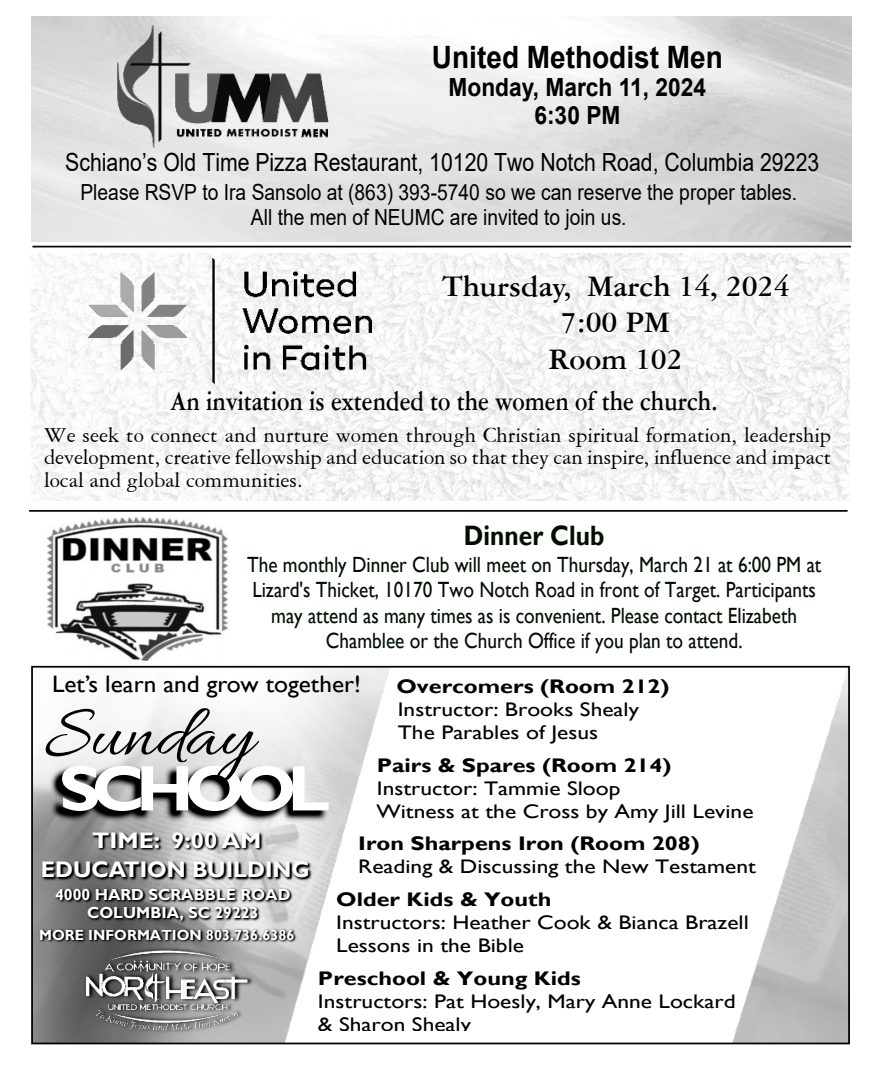
<style>
.page{position:relative;width:882px;height:1071px;background:#fff}
.page>*{position:absolute;margin:0;border:0;box-sizing:border-box;transform-origin:0 0}
.t1{font:75.6px "Allura";color:#000}
.t2{font:700 64.75px "Gill Sans";letter-spacing:-.125em;color:#fff;scale:1.06 1}
.t3{font:700 31.85px/36.8px "American Garamond BT";color:#000;text-align:center}
.t4{font:700 30.8px "Arial";color:#000;scale:.91 1}
.t5{font:700 29.22px "American Garamond BT";color:#000;scale:.84 1}
.t6{font:700 28px "Gill Sans";color:#000e00;scale:.87 1}
.t7{font:25.03px "Arial";color:#000;scale:.85 1}
.t8{font:700 25.03px/28.2px "Arial";color:#000;text-align:center;scale:.91 1}
.t9{font:23.8px "Gill Sans";color:#000;scale:1.06 1}
.t10{font:22.75px/22.8px "American Garamond BT";color:#000;text-align:justify}
.t11{font:700 22.57px/29.2px "Gill Sans";color:#fff;text-align:center;scale:1.06 1}
.t12{font:22.22px/25.4px "Arial";color:#000;text-align:center;scale:.87 1}
.t13{font:22.05px/25.6px "Gill Sans";color:#000e00;text-align:center;scale:.87 1}
.t14{font:19.6px/22.8px "Gill Sans";color:#000;scale:1.19 1}
.t15{font:700 19.6px "Gill Sans";color:#000;scale:1.19 1}
.t16{font:700 16.1px/18.6px "Gill Sans";color:#fff;text-align:center}
.t17{font:700 14.7px "Gill Sans";color:#fff}
</style>
<div class="page">
<img style="left:34px;top:669px;width:813px;height:372px">
<div style="left:31px;top:666px;width:819px;height:378px;border:2px solid #000"></div>
<img style="left:44px;top:743px;width:307px;height:95px">
<img style="left:91px;top:824px;width:184px;height:29px">
<img style="left:39px;top:853px;width:284px;height:33px">
<img style="left:54px;top:882px;width:247px;height:42px">
<img style="left:38px;top:924px;width:267px;height:23px">
<img style="left:82px;top:943px;width:175px;height:95px">
<img style="left:84px;top:949px;width:165px;height:83px">
<img style="left:114px;top:22px;width:219px;height:127px">
<hr style="left:32px;top:246px;width:819px;height:1px;background:#000e00">
<img style="left:31px;top:253px;width:819px;height:247px">
<img style="left:88px;top:259px;width:284px;height:124px">
<img style="left:48px;top:517px;width:180px;height:143px">
<hr style="left:29px;top:510px;width:819px;height:2px;background:#000e00">
<h3 class="t4" style="left:432px;top:45px;width:321px">United Methodist Men</h3>
<p class="t8" style="left:449px;top:75px;width:285px">Monday, March 11, 2024<br>6:30 PM</p>
<p class="t7" style="left:65px;top:153px;width:889px">Schiano’s Old Time Pizza Restaurant, 10120 Two Notch Road, Columbia 29223</p>
<p class="t12" style="left:80px;top:181px;width:825px">Please RSVP to Ira Sansolo at (863) 393-5740 so we can reserve the proper tables.<br>All the men of NEUMC are invited to join us.</p>
<h3 class="t3" style="left:442px;top:269px;width:349px">Thursday, March 14, 2024<br>7:00 PM<br>Room 102</h3>
<h3 class="t5" style="left:171px;top:388px;width:652px">An invitation is extended to the women of the church.</h3>
<p class="t10" style="left:44px;top:424px;width:789px">We seek to connect and nurture women through Christian spiritual formation, leadership development, creative fellowship and education so that they can inspire, influence and impact local and global communities.</p>
<h3 class="t6" style="left:464px;top:526px;width:163px">Dinner Club</h3>
<p class="t13" style="left:247px;top:554px;width:662px">The monthly Dinner Club will meet on Thursday, March 21 at 6:00 PM at Lizard's Thicket, 10170 Two Notch Road in front of Target. Participants may attend as many times as is convenient. Please contact Elizabeth Chamblee or the Church Office if you plan to attend.</p>
<p class="t9" style="left:52px;top:676px;width:293px">Let’s learn and grow together!</p>
<p class="t15" style="left:396px;top:680px;width:231px">Overcomers (Room 212)</p>
<p class="t14" style="left:398px;top:700px;width:204px">Instructor: Brooks Shealy<br>The Parables of Jesus</p>
<p class="t15" style="left:377px;top:759px;width:249px">Pairs &amp; Spares (Room 214)</p>
<p class="t14" style="left:376px;top:779px;width:318px">Instructor: Tammie Sloop<br>Witness at the Cross by Amy Jill Levine</p>
<p class="t15" style="left:358px;top:837px;width:289px">Iron Sharpens Iron (Room 208)</p>
<p class="t14" style="left:358px;top:857px;width:336px">Reading &amp; Discussing the New Testament</p>
<p class="t15" style="left:336px;top:893px;width:182px">Older Kids &amp; Youth</p>
<p class="t14" style="left:336px;top:913px;width:348px">Instructors: Heather Cook &amp; Bianca Brazell<br>Lessons in the Bible</p>
<p class="t15" style="left:318px;top:972px;width:222px">Preschool &amp; Young Kids</p>
<p class="t14" style="left:318px;top:992px;width:352px">Instructors: Pat Hoesly, Mary Anne Lockard &amp; Sharon Shealy</p>
<h1 class="t1" style="left:45px;top:692px;width:210px">Sunday</h1>
<h2 class="t2" style="left:59px;top:766px;width:257px">SCHOOL</h2>
<p class="t11" style="left:41px;top:828px;width:255px">TIME: 9:00 AM<br>EDUCATION BUILDING</p>
<p class="t16" style="left:55px;top:887px;width:237px">4000 HARD SCRABBLE ROAD<br>COLUMBIA, SC 29223</p>
<p class="t17" style="left:39px;top:929px;width:257px">MORE INFORMATION 803.736.6386</p>
</div>
